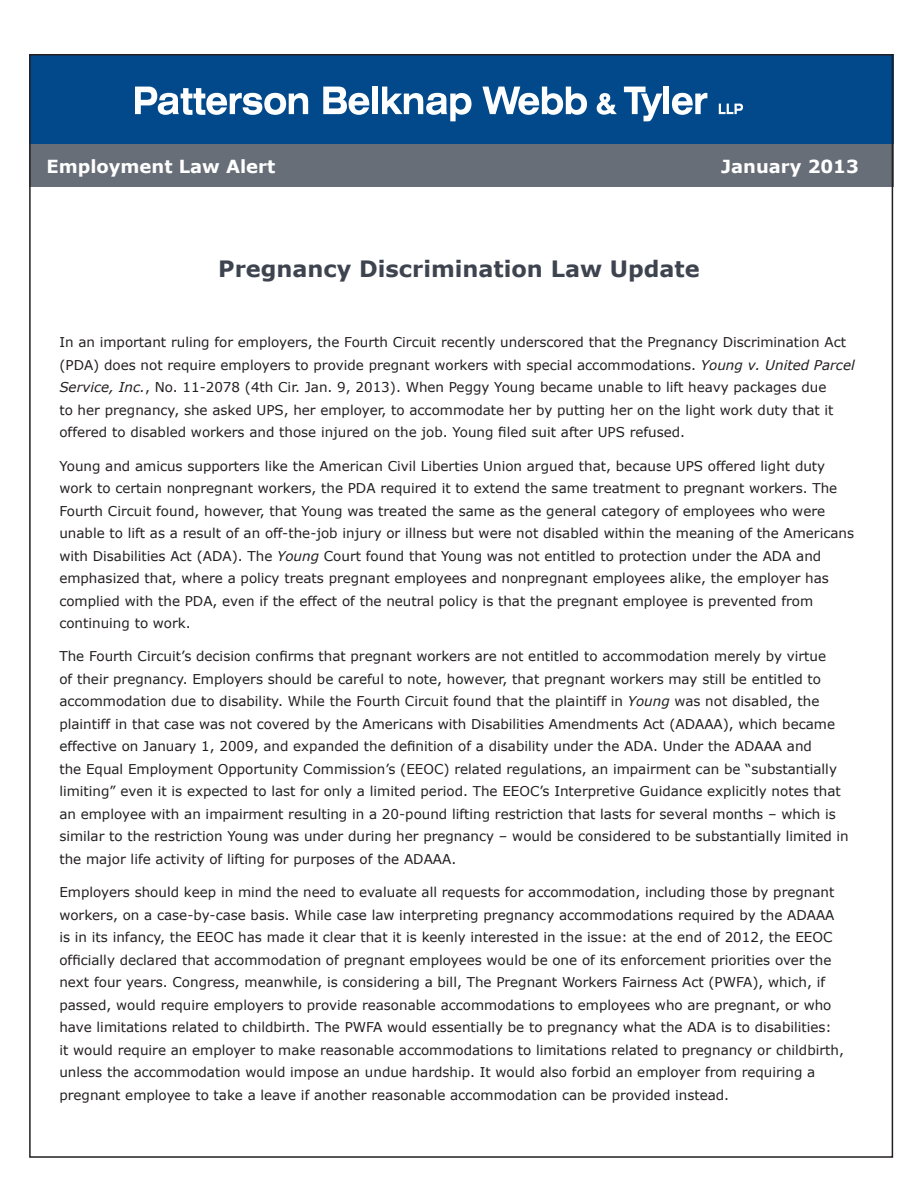
<style>
.page{position:relative;width:918px;height:1188px;background:#fff}
.page>*{position:absolute;margin:0;border:0;box-sizing:border-box;transform-origin:0 0}
.t1{font:700 22.5px "Verdana";color:#3e444f}
.t2{font:700 18px "Verdana";color:#fff}
.t3{font:13.5px/22.5px "Verdana";color:#231f20}
.s1{font-style:italic}
</style>
<div class="page">
<div style="left:29px;top:54px;width:864px;height:106px;background:#01498a"></div>
<div style="left:29px;top:145px;width:864px;height:42px;background:#686e78"></div>
<svg style="left:135px;top:87px;width:173px;height:28px"></svg>
<svg style="left:323px;top:87px;width:46px;height:28px"></svg>
<div style="left:372px;top:87px;width:6px;height:27px;background:#fff"></div>
<svg style="left:382px;top:87px;width:90px;height:34px"></svg>
<svg style="left:482px;top:87px;width:105px;height:28px"></svg>
<svg style="left:597px;top:93px;width:20px;height:22px"></svg>
<svg style="left:624px;top:87px;width:38px;height:34px"></svg>
<div style="left:664px;top:87px;width:5px;height:27px;background:#fff"></div>
<svg style="left:672px;top:93px;width:35px;height:22px"></svg>
<svg style="left:719px;top:104px;width:24px;height:10px"></svg>
<p class="t2" style="left:46px;top:154px;width:230px">Employment Law Alert</p>
<p class="t2" style="left:721px;top:154px;width:139px">January 2013</p>
<p class="t1" style="left:218px;top:253px;width:483px">Pregnancy Discrimination Law Update</p>
<p class="t3" style="left:59px;top:331px;width:797px">In an important ruling for employers, the Fourth Circuit recently underscored that the Pregnancy Discrimination Act (PDA) does not require employers to provide pregnant workers with special accommodations. <span class="s1">Young v. United Parcel Service, Inc.</span>, No. 11-2078 (4th Cir. Jan. 9, 2013). When Peggy Young became unable to lift heavy packages due<br>to her pregnancy, she asked UPS, her employer, to accommodate her by putting her on the light work duty that it offered to disabled workers and those injured on the job. Young filed suit after UPS refused.</p>
<p class="t3" style="left:59px;top:454px;width:796px">Young and amicus supporters like the American Civil Liberties Union argued that, because UPS offered light duty work to certain nonpregnant workers, the PDA required it to extend the same treatment to pregnant workers. The Fourth Circuit found, however, that Young was treated the same as the general category of employees who were unable to lift as a result of an off-the-job injury or illness but were not disabled within the meaning of the Americans with Disabilities Act (ADA). The <span class="s1">Young</span> Court found that Young was not entitled to protection under the ADA and emphasized that, where a policy treats pregnant employees and nonpregnant employees alike, the employer has complied with the PDA, even if the effect of the neutral policy is that the pregnant employee is prevented from continuing to work.</p>
<p class="t3" style="left:59px;top:645px;width:791px">The Fourth Circuit’s decision confirms that pregnant workers are not entitled to accommodation merely by virtue<br>of their pregnancy. Employers should be careful to note, however, that pregnant workers may still be entitled to accommodation due to disability. While the Fourth Circuit found that the plaintiff in <span class="s1">Young</span> was not disabled, the plaintiff in that case was not covered by the Americans with Disabilities Amendments Act (ADAAA), which became effective on January 1, 2009, and expanded the definition of a disability under the ADA. Under the ADAAA and<br>the Equal Employment Opportunity Commission’s (EEOC) related regulations, an impairment can be “substantially limiting” even it is expected to last for only a limited period. The EEOC’s Interpretive Guidance explicitly notes that an employee with an impairment resulting in a 20-pound lifting restriction that lasts for several months – which is similar to the restriction Young was under during her pregnancy – would be considered to be substantially limited in the major life activity of lifting for purposes of the ADAAA.</p>
<p class="t3" style="left:59px;top:881px;width:786px">Employers should keep in mind the need to evaluate all requests for accommodation, including those by pregnant workers, on a case-by-case basis. While case law interpreting pregnancy accommodations required by the ADAAA is in its infancy, the EEOC has made it clear that it is keenly interested in the issue: at the end of 2012, the EEOC officially declared that accommodation of pregnant employees would be one of its enforcement priorities over the next four years. Congress, meanwhile, is considering a bill, The Pregnant Workers Fairness Act (PWFA), which, if passed, would require employers to provide reasonable accommodations to employees who are pregnant, or who have limitations related to childbirth. The PWFA would essentially be to pregnancy what the ADA is to disabilities: it would require an employer to make reasonable accommodations to limitations related to pregnancy or childbirth, unless the accommodation would impose an undue hardship. It would also forbid an employer from requiring a pregnant employee to take a leave if another reasonable accommodation can be provided instead.</p>
</div>
